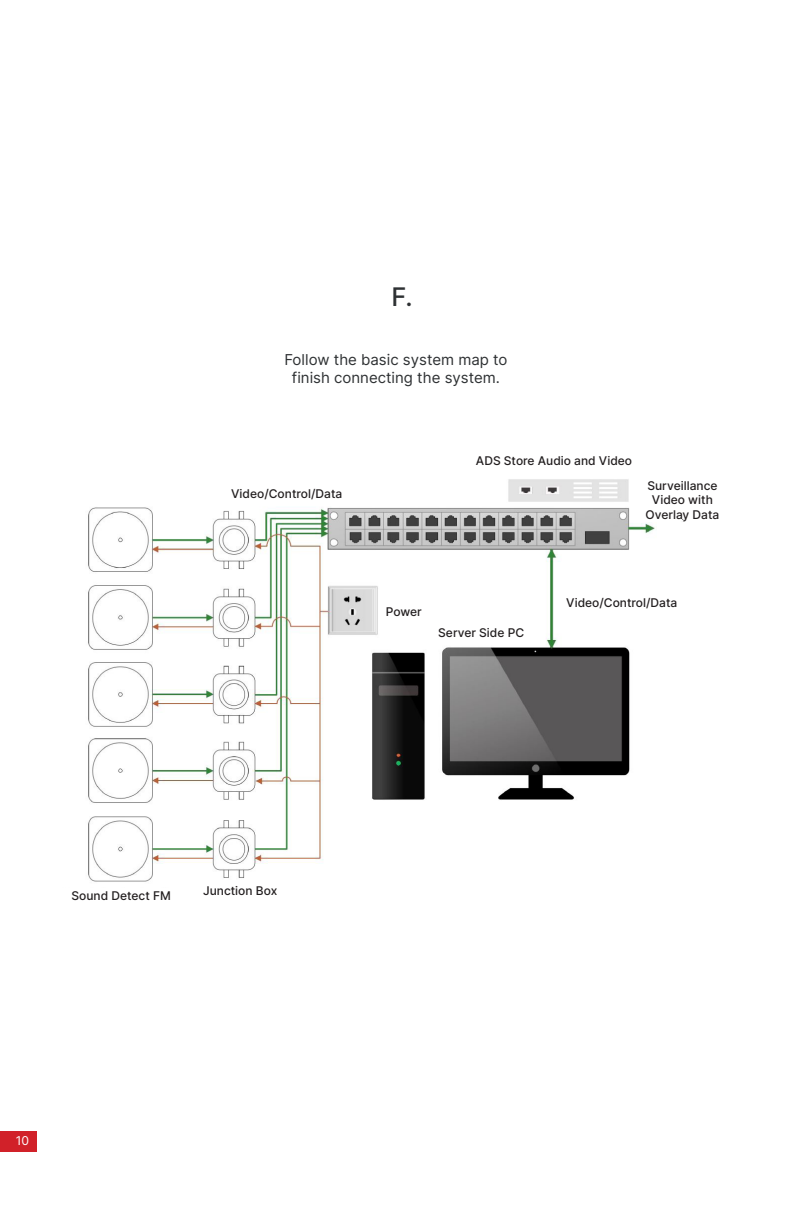
<style>
.page{position:relative;width:792px;height:1224px;background:#fff}
.page>*{position:absolute;margin:0;border:0;box-sizing:border-box;transform-origin:0 0}
.t1{font:500 25.6px "Inter";color:#2e3133}
.t2{font:15px/18px "Inter";color:#2e3133;text-align:center}
.t3{font:12.2px "Inter";color:#fff}
.t4{font:500 12px/14.4px "Inter";color:#231f20;text-align:center}
</style>
<div class="page">
<div style="left:0;top:1131px;width:37px;height:21px;background:#d12129"></div>
<img style="left:88px;top:479px;width:596px;height:403px">
<div style="left:226px;top:486px;width:121px;height:17px;background:#fff"></div>
<div style="left:561px;top:596px;width:121px;height:17px;background:#fff"></div>
<div style="left:642px;top:478px;width:81px;height:41px;background:#fff"></div>
<div style="left:421px;top:626px;width:121px;height:17px;background:#fff"></div>
<div style="left:386px;top:605px;width:121px;height:17px;background:#fff"></div>
<p class="t1" style="left:391px;top:279px;width:23px">F.</p>
<p class="t2" style="left:284px;top:350px;width:225px">Follow the basic system map to finish connecting the system.</p>
<p class="t4" style="left:231px;top:486px;width:113px">Video/Control/Data</p>
<p class="t4" style="left:476px;top:453px;width:158px">ADS Store Audio and Video</p>
<p class="t4" style="left:646px;top:478px;width:75px">Surveillance<br>Video with<br>Overlay Data</p>
<p class="t4" style="left:386px;top:604px;width:37px">Power</p>
<p class="t4" style="left:438px;top:625px;width:87px">Server Side PC</p>
<p class="t4" style="left:566px;top:596px;width:113px">Video/Control/Data</p>
<p class="t4" style="left:72px;top:888px;width:101px">Sound Detect FM</p>
<p class="t4" style="left:203px;top:883px;width:76px">Junction Box</p>
<p class="t3" style="left:16px;top:1132px;width:15px">10</p>
</div>
